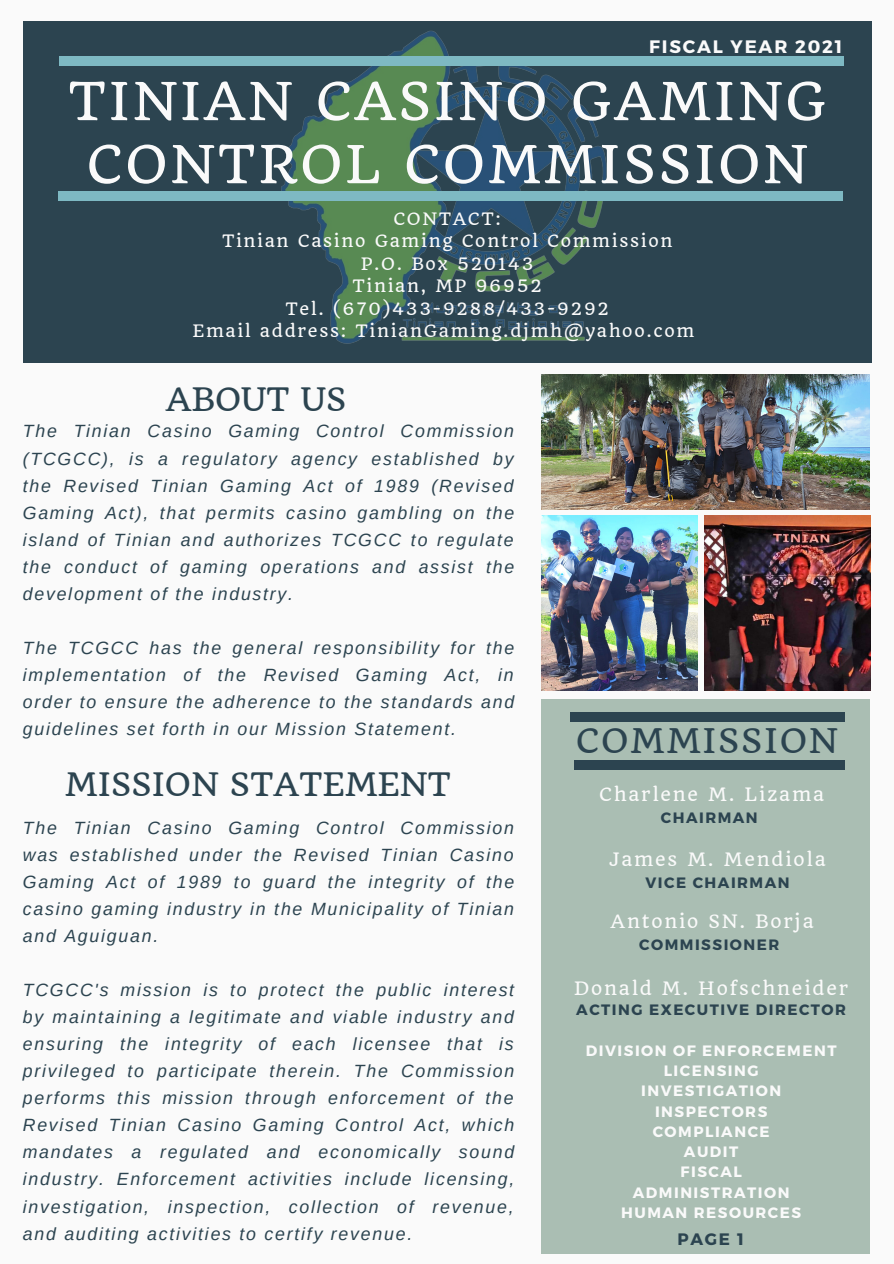
<style>
.page{position:relative;width:894px;height:1264px;background:#fff}
.page>*{position:absolute;margin:0;border:0;box-sizing:border-box;transform-origin:0 0}
.t1{font:51px/63px "Quando";letter-spacing:.05em;color:#fafafa;text-align:center}
.t2{font:33.15px "Quando";letter-spacing:.05em;color:#2c4450}
.t3{font:31.5px "Quando";color:#2c4450}
.t4{font:18px "Quando";letter-spacing:.1em;color:#fafafa}
.t5{font:700 18px "Montserrat";letter-spacing:.1em;color:#fafafa}
.t6{font:italic 17.7px/27px "Arimo";letter-spacing:.1em;color:#2c4450;text-align:justify}
.t7{font:16.65px "Quando";letter-spacing:.1em;color:#fafafa}
.t8{font:700 16.5px "Montserrat";color:#2c4450}
.t9{font:700 15px "Montserrat";letter-spacing:.1em;color:#fafafa}
.t10{font:700 15px "Montserrat";letter-spacing:.1em;color:#2c4450}
</style>
<div class="page">
<div style="left:0;top:0;width:893px;height:1263px;background:#fafafa"></div>
<div style="left:23px;top:21px;width:848px;height:342px;background:#2c4450"></div>
<div style="left:541px;top:699px;width:328px;height:554px;background:#aabeb3"></div>
<img style="left:227px;top:31px;width:434px;height:313px">
<div style="left:59px;top:57px;width:783px;height:9px;background:#7eb9c3"></div>
<div style="left:58px;top:191px;width:784px;height:9px;background:#7eb9c3"></div>
<div style="left:570px;top:712px;width:275px;height:9px;background:#2c4450"></div>
<div style="left:574px;top:760px;width:270px;height:9px;background:#2c4450"></div>
<img style="left:541px;top:516px;width:156px;height:174px">
<img style="left:704px;top:516px;width:165px;height:174px">
<img style="left:541px;top:374px;width:328px;height:135px">
<p class="t5" style="left:649px;top:35px;width:195px">FISCAL YEAR 2021</p>
<p class="t1" style="left:68px;top:70px;width:759px">TINIAN CASINO GAMING<br>CONTROL COMMISSION</p>
<p class="t7" style="left:393px;top:208px;width:109px">CONTACT:</p>
<p class="t7" style="left:222px;top:231px;width:452px">Tinian Casino Gaming Control Commission</p>
<p class="t7" style="left:360px;top:253px;width:174px">P.O. Box 520143</p>
<p class="t7" style="left:352px;top:275px;width:191px">Tinian, MP 96952</p>
<p class="t7" style="left:285px;top:298px;width:325px">Tel. (670)433-9288/433-9292</p>
<p class="t7" style="left:192px;top:320px;width:503px">Email address: TinianGaming.djmh@yahoo.com</p>
<p class="t3" style="left:166px;top:379px;width:182px">ABOUT US</p>
<p class="t6" style="left:23px;top:418px;width:493px">The Tinian Casino Gaming Control Commission (TCGCC), is a regulatory agency established by the Revised Tinian Gaming Act of 1989 (Revised Gaming Act), that permits casino gambling on the island of Tinian and authorizes TCGCC to regulate the conduct of gaming operations and assist the development of the industry.</p>
<p class="t6" style="left:23px;top:634px;width:493px">The TCGCC has the general responsibility for the implementation of the Revised Gaming Act, in order to ensure the adherence to the standards and guidelines set forth in our Mission Statement.</p>
<p class="t3" style="left:65px;top:764px;width:387px">MISSION STATEMENT</p>
<p class="t6" style="left:23px;top:814px;width:493px">The Tinian Casino Gaming Control Commission was established under the Revised Tinian Casino Gaming Act of 1989 to guard the integrity of the casino gaming industry in the Municipality of Tinian and Aguiguan.</p>
<p class="t6" style="left:23px;top:976px;width:493px">TCGCC's mission is to protect the public interest by maintaining a legitimate and viable industry and ensuring the integrity of each licensee that is privileged to participate therein. The Commission performs this mission through enforcement of the Revised Tinian Casino Gaming Control Act, which mandates a regulated and economically sound industry. Enforcement activities include licensing, investigation, inspection, collection of revenue, and auditing activities to certify revenue.</p>
<p class="t2" style="left:575px;top:719px;width:263px">COMMISSION</p>
<p class="t4" style="left:599px;top:783px;width:226px">Charlene M. Lizama</p>
<p class="t10" style="left:660px;top:808px;width:98px">CHAIRMAN</p>
<p class="t4" style="left:609px;top:848px;width:217px">James M. Mendiola</p>
<p class="t10" style="left:645px;top:872px;width:146px">VICE CHAIRMAN</p>
<p class="t4" style="left:610px;top:910px;width:204px">Antonio SN. Borja</p>
<p class="t10" style="left:639px;top:934px;width:142px">COMMISSIONER</p>
<p class="t4" style="left:574px;top:977px;width:275px">Donald M. Hofschneider</p>
<p class="t10" style="left:576px;top:999px;width:271px">ACTING EXECUTIVE DIRECTOR</p>
<p class="t9" style="left:585px;top:1040px;width:252px">DIVISION OF ENFORCEMENT</p>
<p class="t9" style="left:663px;top:1060px;width:96px">LICENSING</p>
<p class="t9" style="left:641px;top:1081px;width:141px">INVESTIGATION</p>
<p class="t9" style="left:654px;top:1101px;width:114px">INSPECTORS</p>
<p class="t9" style="left:652px;top:1121px;width:118px">COMPLIANCE</p>
<p class="t9" style="left:683px;top:1141px;width:56px">AUDIT</p>
<p class="t9" style="left:680px;top:1162px;width:63px">FISCAL</p>
<p class="t9" style="left:632px;top:1182px;width:158px">ADMINISTRATION</p>
<p class="t9" style="left:621px;top:1202px;width:181px">HUMAN RESOURCES</p>
<p class="t8" style="left:677px;top:1228px;width:68px">PAGE 1</p>
</div>
